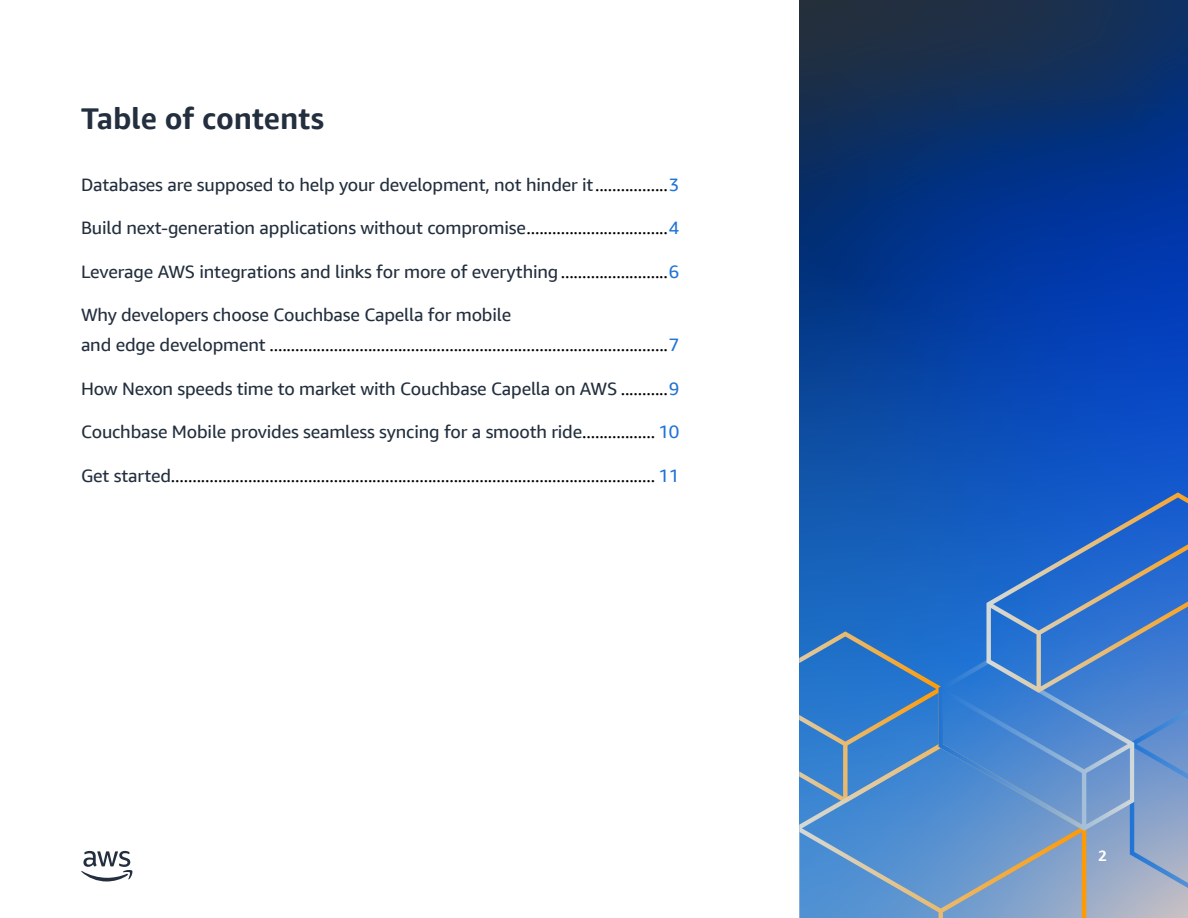
<style>
.page{position:relative;width:1188px;height:918px;background:#fff}
.page>*{position:absolute;margin:0;border:0;box-sizing:border-box;transform-origin:0 0}
.t1{font:700 30px "Amazon Ember Display";letter-spacing:-.005em;color:#232f3e}
.toc_title{font:18px "Amazon Ember Display";letter-spacing:-.01em;color:#232f3e}
.toc_title-2{font:18px/30px "Amazon Ember Display";letter-spacing:-.01em;color:#000}
.t2{font:700 15px "Amazon Ember Display";color:#fff}
.s1{color:#000}
.s2{color:#2173d6}
.s3{color:#232f3e}
</style>
<div class="page">
<svg style="left:799px;top:0;width:389px;height:918px;background:#0c3c8d"></svg>
<svg style="left:799px;top:888px;width:287px;height:30px;background:#749cc6"></svg>
<svg style="left:799px;top:492px;width:389px;height:396px;background:#447fc7"></svg>
<svg style="left:81px;top:851px;width:52px;height:30px"></svg>
<p class="t1" style="left:81px;top:99px;width:245px">Table of contents</p>
<p class="toc_title" style="left:81px;top:173px;width:600px">Databases are supposed to help your development, not hinder it<span class="s1">.................</span><span class="s2">3</span></p>
<p class="toc_title" style="left:81px;top:217px;width:600px">Build next-generation applications without compromise<span class="s1">.................................</span><span class="s2">4</span></p>
<p class="toc_title" style="left:81px;top:260px;width:600px">Leverage AWS integrations and links for more of everything<span class="s1">.........................</span><span class="s2">6</span></p>
<p class="toc_title-2" style="left:81px;top:300px;width:600px"><span class="s3">Why developers choose Couchbase Capella for mobile<br>and edge development</span> .............................................................................................<span class="s2">7</span></p>
<p class="toc_title" style="left:81px;top:377px;width:600px">How Nexon speeds time to market with Couchbase Capella on AWS <span class="s1">...........</span><span class="s2">9</span></p>
<p class="toc_title" style="left:81px;top:421px;width:600px">Couchbase Mobile provides seamless syncing for a smooth ride<span class="s1">.................</span> <span class="s2">10</span></p>
<p class="toc_title-2" style="left:81px;top:461px;width:600px"><span class="s3">Get started</span>................................................................................................................. <span class="s2">11</span></p>
<p class="t2" style="left:1098px;top:847px;width:10px">2</p>
</div>
